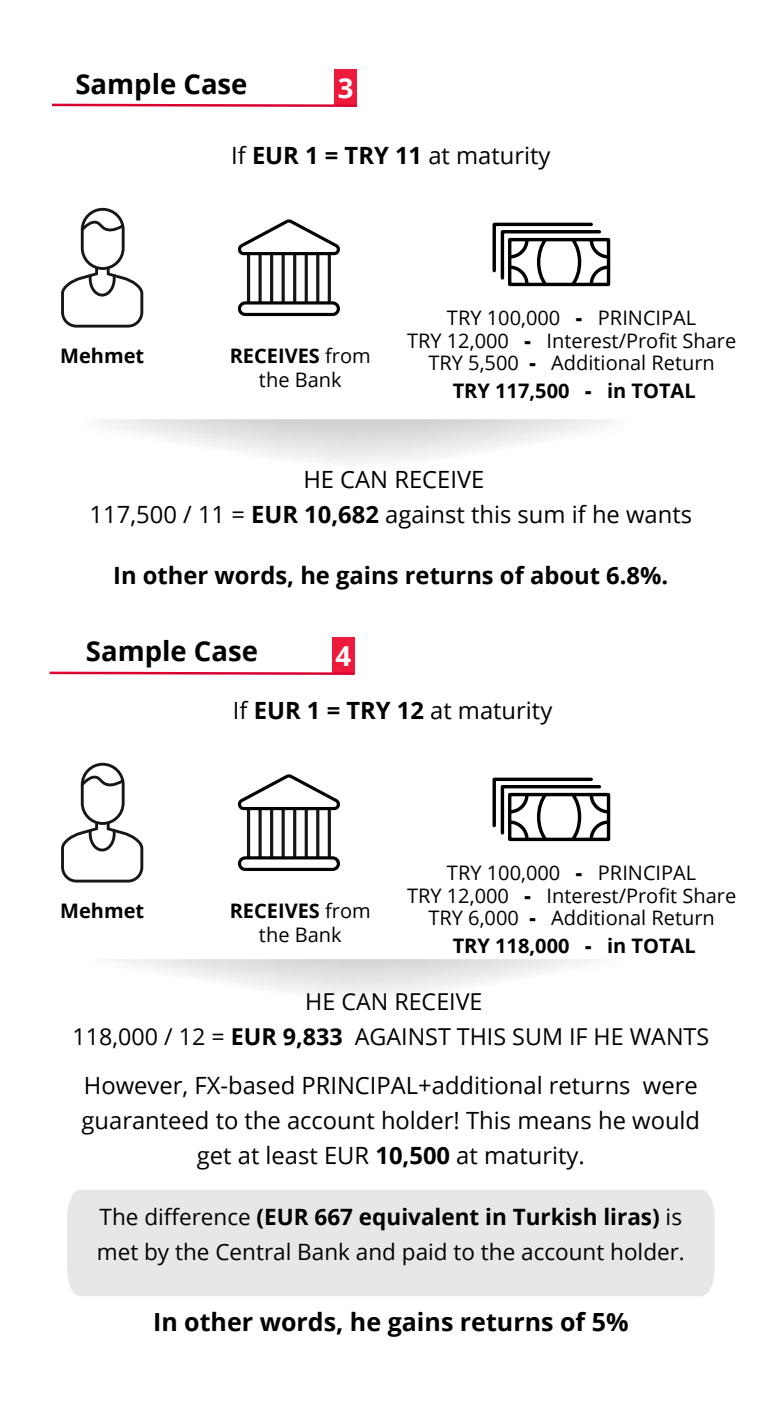
<style>
.page{position:relative;width:780px;height:1418px;background:#fff}
.page>*{position:absolute;margin:0;border:0;box-sizing:border-box;transform-origin:0 0}
.t1{font:700 27.5px "Open Sans";color:#000}
.t2{font:700 27.5px "Open Sans";color:#fff}
.t3{font:700 25px "Open Sans";color:#000}
.t4{font:23.75px/35px "Open Sans";color:#000;text-align:center}
.t5{font:700 23.75px "Open Sans";color:#000}
.t6{font:23.25px/35px "Open Sans";color:#000;text-align:center}
.t7{font:22.5px/35px "Open Sans";color:#000}
.t8{font:20px/22.5px "Open Sans";color:#000;text-align:center}
.t9{font:700 20px "Open Sans";color:#000}
.s1{font-weight:700}
.s2{font-weight:800}
</style>
<div class="page">
<div style="left:67px;top:1190px;width:647px;height:106px;background:#e6e7e8"></div>
<div style="left:335px;top:69px;width:22px;height:37px;background:#ed1a3c"></div>
<svg style="left:52px;top:102px;width:305px;height:5px"></svg>
<div style="left:332px;top:637px;width:22px;height:36px;background:#ed1a3c"></div>
<svg style="left:49px;top:670px;width:306px;height:5px"></svg>
<div style="left:81px;top:208px;width:44px;height:62px;border:3px solid #161616;border-radius:20px"></div>
<svg style="left:61px;top:268px;width:82px;height:59px"></svg>
<svg style="left:80px;top:221px;width:45px;height:13px"></svg>
<div style="left:81px;top:762px;width:44px;height:63px;border:3px solid #161616;border-radius:20px"></div>
<svg style="left:61px;top:823px;width:82px;height:59px"></svg>
<svg style="left:80px;top:776px;width:45px;height:13px"></svg>
<svg style="left:492px;top:223px;width:118px;height:63px"></svg>
<svg style="left:492px;top:777px;width:118px;height:64px"></svg>
<div style="left:247px;top:246px;width:15px;height:64px;border:3px solid #161616;border-radius:6px"></div>
<div style="left:270px;top:246px;width:15px;height:64px;border:3px solid #161616;border-radius:6px"></div>
<div style="left:293px;top:246px;width:15px;height:64px;border:3px solid #161616;border-radius:6px"></div>
<div style="left:316px;top:246px;width:15px;height:64px;border:3px solid #161616;border-radius:6px"></div>
<svg style="left:238px;top:219px;width:102px;height:38px"></svg>
<div style="left:239px;top:303px;width:99px;height:11px;background:#fff;border-radius:6px"></div>
<div style="left:238px;top:301px;width:102px;height:15px;border:3px solid #010101;border-radius:6px"></div>
<div style="left:247px;top:801px;width:15px;height:64px;border:3px solid #161616;border-radius:6px"></div>
<div style="left:270px;top:801px;width:15px;height:64px;border:3px solid #161616;border-radius:6px"></div>
<div style="left:293px;top:801px;width:15px;height:64px;border:3px solid #161616;border-radius:6px"></div>
<div style="left:316px;top:801px;width:15px;height:64px;border:3px solid #161616;border-radius:6px"></div>
<svg style="left:238px;top:774px;width:102px;height:37px"></svg>
<div style="left:239px;top:857px;width:99px;height:12px;background:#fff;border-radius:6px"></div>
<div style="left:238px;top:856px;width:102px;height:15px;border:3px solid #010101;border-radius:6px"></div>
<p class="t1" style="left:75px;top:65px;width:174px">Sample Case</p>
<p class="t2" style="left:338px;top:68px;width:17px">3</p>
<p class="t9" style="left:60px;top:341px;width:85px">Mehmet</p>
<p class="t4" style="left:231px;top:137px;width:321px">If <span class="s1">EUR 1 = TRY 11</span> at maturity</p>
<p class="t8" style="left:230px;top:343px;width:143px;line-height:24px"><span class="s1">RECEIVES</span> from the Bank</p>
<p class="t8" style="left:407px;top:306px;width:331px">TRY 100,000 <span class="s2">-</span> PRINCIPAL<br>TRY 12,000 <span class="s2">-</span> Interest/Profit Share<br>TRY 5,500 <span class="s2">-</span> Additional Return</p>
<p class="t9" style="left:452px;top:376px;width:244px">TRY 117,500 <span class="s2">-</span> in TOTAL</p>
<p class="t4" style="left:90px;top:461px;width:604px">HE CAN RECEIVE<br>117,500 / 11 = <span class="s1">EUR 10,682</span> against this sum if he wants</p>
<p class="t5" style="left:113px;top:558px;width:556px">In other words, he gains returns of about 6.8%.</p>
<p class="t1" style="left:86px;top:631px;width:174px">Sample Case</p>
<p class="t2" style="left:335px;top:636px;width:17px">4</p>
<p class="t9" style="left:60px;top:896px;width:85px">Mehmet</p>
<p class="t4" style="left:233px;top:692px;width:321px">If <span class="s1">EUR 1 = TRY 12</span> at maturity</p>
<p class="t8" style="left:230px;top:897px;width:143px;line-height:24px"><span class="s1">RECEIVES</span> from the Bank</p>
<p class="t8" style="left:407px;top:861px;width:331px">TRY 100,000 <span class="s2">-</span> PRINCIPAL<br>TRY 12,000 <span class="s2">-</span> Interest/Profit Share<br>TRY 6,000 <span class="s2">-</span> Additional Return</p>
<p class="t9" style="left:452px;top:931px;width:244px">TRY 118,000 <span class="s2">-</span> in TOTAL</p>
<p class="t6" style="left:73px;top:983px;width:638px">HE CAN RECEIVE<br>118,000 / 12 = <span class="s1">EUR 9,833</span> AGAINST THIS SUM IF HE WANTS</p>
<p class="t4" style="left:81px;top:1066px;width:620px">However, FX-based PRINCIPAL+additional returns were guaranteed to the account holder! This means he would get at least EUR <span class="s1">10,500</span> at maturity.</p>
<p class="t7" style="left:97px;top:1198px;width:589px">The difference <span class="s1">(EUR 667 equivalent in Turkish liras)</span> is met by the Central Bank and paid to the account holder.</p>
<p class="t3" style="left:153px;top:1303px;width:477px">In other words, he gains returns of 5%</p>
</div>
